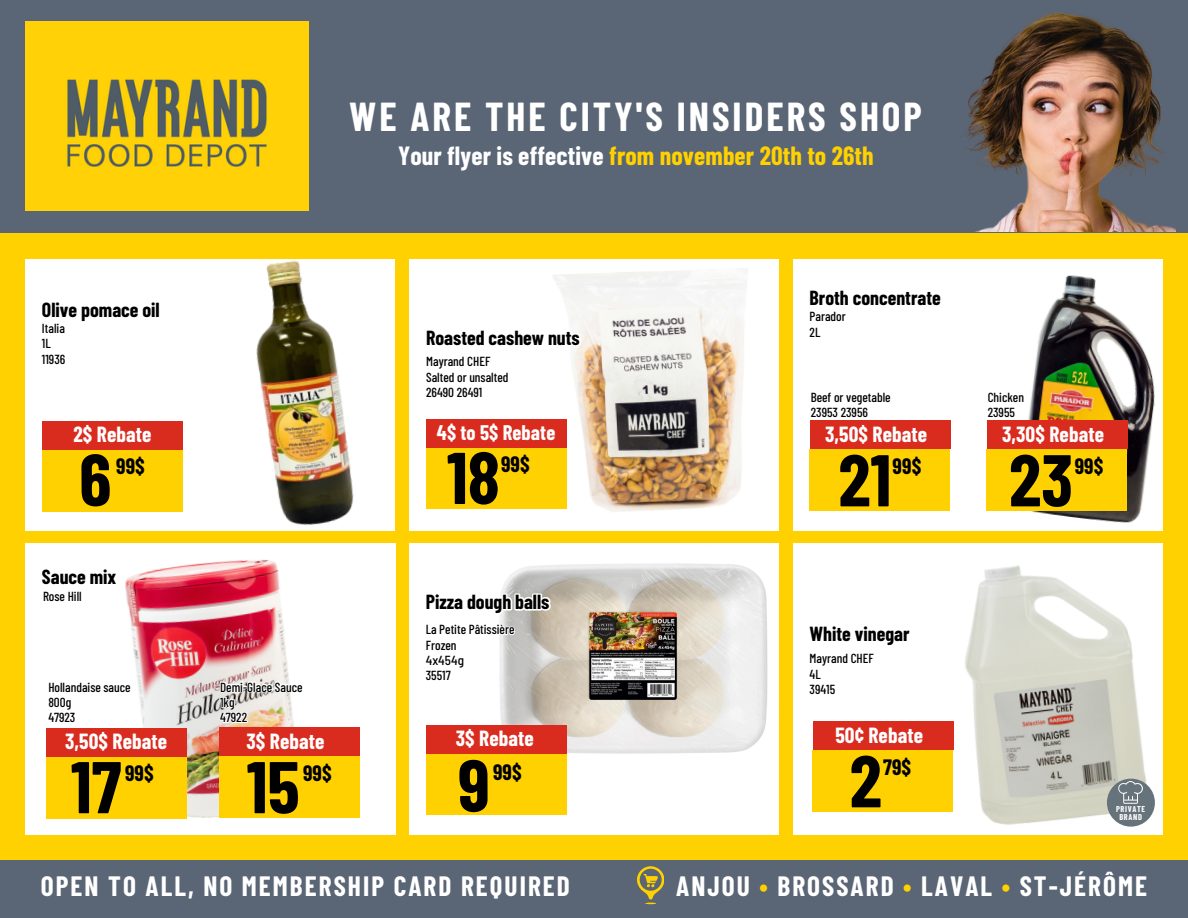
<style>
.page{position:relative;width:1188px;height:918px;background:#ffd100}
.page>*{position:absolute;margin:0;border:0;box-sizing:border-box;transform-origin:0 0}
.t1{font:700 73.05px "Barlow Condensed";color:#000}
.t2{font:700 39.45px "Barlow Condensed";letter-spacing:.075em;color:#fff}
.t3{font:700 27.3px "Barlow Condensed";letter-spacing:.075em;color:#fff}
.t4{font:700 25.65px "Barlow Condensed";letter-spacing:.005em;color:#ffd100}
.t5{font:700 21.75px "Barlow Condensed";letter-spacing:.005em;color:#000}
.t6{font:700 21.45px "Barlow Condensed";letter-spacing:.005em;color:#fff}
.t7{font:700 20.7px "Barlow Condensed";letter-spacing:.005em;color:#fff}
.t8{font:700 19.95px "Barlow Condensed";color:#000}
.t9{font:500 13.05px/15.3px "Barlow Condensed";color:#000}
.t10{font:500 semi-condensed 13.05px "Barlow";color:#000}
.t11{font:700 8.25px/7.9px "Barlow Condensed";letter-spacing:.08em;color:#fff;text-align:center}
.s1{color:#fff}
.s2{color:#ffd100}
</style>
<div class="page">
<div style="left:793px;top:259px;width:369px;height:272px;background:#fff"></div>
<img style="left:986px;top:259px;width:177px;height:272px">
<div style="left:0;top:0;width:1188px;height:232px;background:#5a6675"></div>
<div style="left:409px;top:543px;width:370px;height:292px;background:#fff"></div>
<div style="left:25px;top:259px;width:370px;height:272px;background:#fff"></div>
<div style="left:0;top:861px;width:1188px;height:57px;background:#5a6675"></div>
<div style="left:25px;top:22px;width:284px;height:189px;background:#ffd106"></div>
<img style="left:966px;top:13px;width:209px;height:219px">
<div style="left:25px;top:543px;width:370px;height:292px;background:#fff"></div>
<div style="left:793px;top:543px;width:370px;height:292px;background:#fff"></div>
<img style="left:141px;top:260px;width:255px;height:295px">
<img style="left:499px;top:563px;width:269px;height:222px">
<div style="left:426px;top:753px;width:140px;height:62px;background:#ffd100"></div>
<div style="left:810px;top:449px;width:140px;height:62px;background:#ffd100"></div>
<div style="left:810px;top:421px;width:140px;height:28px;background:#da2b1f"></div>
<div style="left:409px;top:259px;width:369px;height:272px;background:#fff"></div>
<img style="left:929px;top:565px;width:226px;height:261px">
<div style="left:42px;top:450px;width:141px;height:61px;background:#ffd100"></div>
<div style="left:42px;top:421px;width:141px;height:29px;background:#da2b1f"></div>
<div style="left:426px;top:725px;width:141px;height:28px;background:#da2b1f"></div>
<div style="left:987px;top:449px;width:140px;height:62px;background:#ffd100"></div>
<div style="left:987px;top:421px;width:140px;height:28px;background:#da2b1f"></div>
<img style="left:105px;top:534px;width:210px;height:285px">
<div style="left:46px;top:757px;width:140px;height:62px;background:#ffd100"></div>
<div style="left:46px;top:729px;width:141px;height:28px;background:#da2b1f"></div>
<div style="left:219px;top:756px;width:141px;height:62px;background:#ffd100"></div>
<div style="left:219px;top:728px;width:141px;height:28px;background:#da2b1f"></div>
<div style="left:813px;top:750px;width:140px;height:62px;background:#ffd100"></div>
<div style="left:813px;top:722px;width:141px;height:28px;background:#da2b1f"></div>
<img style="left:34px;top:38px;width:266px;height:156px">
<svg style="left:637px;top:866px;width:27px;height:38px"></svg>
<div style="left:1107px;top:779px;width:48px;height:48px;background:#67737a;border-radius:50%"></div>
<svg style="left:1118px;top:781px;width:25px;height:23px"></svg>
<img style="left:553px;top:266px;width:226px;height:265px">
<div style="left:426px;top:447px;width:141px;height:62px;background:#ffd100"></div>
<div style="left:426px;top:419px;width:141px;height:28px;background:#da2b1f"></div>
<p class="t2" style="left:349px;top:91px;width:574px">WE ARE THE CITY'S INSIDERS SHOP</p>
<h4 class="t8" style="left:42px;top:297px;width:119px">Olive pomace oil</h4>
<p class="t9" style="left:42px;top:320px;width:25px">Italia<br>1L<br>11936</p>
<p class="t6" style="left:73px;top:421px;width:80px">2$ Rebate</p>
<h4 class="t1" style="left:79px;top:433px;width:34px">6</h4>
<h4 class="t5" style="left:116px;top:452px;width:30px">99$</h4>
<p class="t8" style="left:42px;top:564px;width:76px">Sauce mix</p>
<h4 class="t9" style="left:43px;top:588px;width:40px">Rose Hill</h4>
<p class="t9" style="left:48px;top:679px;width:84px">Hollandaise sauce<br>800g<br>47923</p>
<p class="t6" style="left:65px;top:727px;width:103px">3,50$ Rebate</p>
<h4 class="t1" style="left:71px;top:740px;width:52px">17</h4>
<h4 class="t5" style="left:125px;top:759px;width:30px">99$</h4>
<p class="t9" style="left:220px;top:679px;width:84px">Demi-Glace Sauce</p>
<h4 class="t9" style="left:220px;top:694px;width:16px">1kg</h4>
<h4 class="t9" style="left:220px;top:709px;width:29px">47922</h4>
<p class="t6" style="left:246px;top:727px;width:80px">3$ Rebate</p>
<p class="t1" style="left:247px;top:740px;width:54px">15</p>
<p class="t5" style="left:303px;top:759px;width:30px">99$</p>
<p class="t4" style="left:398px;top:139px;width:477px"><span class="s1">Your flyer is effective</span> from november 20th to 26th</p>
<h3 class="t8" style="left:426px;top:325px;width:155px">Roasted cashew nuts</h3>
<p class="t9" style="left:426px;top:353px;width:66px">Mayrand CHEF</p>
<h4 class="t9" style="left:426px;top:369px;width:84px">Salted or unsalted</h4>
<h4 class="t9" style="left:426px;top:384px;width:58px">26490 26491</h4>
<p class="t7" style="left:437px;top:419px;width:120px">4$ to 5$ Rebate</p>
<p class="t1" style="left:447px;top:431px;width:54px">18</p>
<p class="t5" style="left:501px;top:450px;width:30px">99$</p>
<h4 class="t8" style="left:426px;top:589px;width:125px">Pizza dough balls</h4>
<p class="t9" style="left:426px;top:621px;width:90px">La Petite Pâtissière</p>
<h4 class="t9" style="left:426px;top:637px;width:32px">Frozen</h4>
<p class="t10" style="left:426px;top:652px;width:40px">4x454g</p>
<h4 class="t9" style="left:426px;top:667px;width:26px">35517</h4>
<p class="t6" style="left:456px;top:724px;width:80px">3$ Rebate</p>
<p class="t1" style="left:458px;top:739px;width:33px">9</p>
<p class="t5" style="left:493px;top:758px;width:30px">99$</p>
<p class="t8" style="left:810px;top:285px;width:133px">Broth concentrate</p>
<p class="t9" style="left:810px;top:308px;width:38px">Parador</p>
<p class="t9" style="left:810px;top:324px;width:12px">2L</p>
<p class="t9" style="left:811px;top:389px;width:81px">Beef or vegetable</p>
<p class="t9" style="left:811px;top:404px;width:59px">23953 23956</p>
<p class="t6" style="left:825px;top:420px;width:103px">3,50$ Rebate</p>
<p class="t1" style="left:839px;top:433px;width:54px">21</p>
<p class="t5" style="left:893px;top:452px;width:30px">99$</p>
<p class="t9" style="left:988px;top:389px;width:38px">Chicken</p>
<p class="t9" style="left:988px;top:404px;width:29px">23955</p>
<h5 class="t6" style="left:1002px;top:420px;width:103px">3,30$ Rebate</h5>
<p class="t1" style="left:1009px;top:433px;width:65px">23</p>
<h4 class="t5" style="left:1075px;top:452px;width:30px">99$</h4>
<p class="t8" style="left:810px;top:621px;width:102px">White vinegar</p>
<h1 class="t9" style="left:810px;top:650px;width:66px">Mayrand CHEF</h1>
<h3 class="t9" style="left:810px;top:666px;width:13px">4L</h3>
<p class="t9" style="left:810px;top:681px;width:27px">39415</p>
<h4 class="t6" style="left:835px;top:721px;width:89px">50¢ Rebate</h4>
<p class="t1" style="left:850px;top:734px;width:34px">2</p>
<p class="t5" style="left:883px;top:753px;width:30px">79$</p>
<p class="t11" style="left:1116px;top:805px;width:31px">PRIVATE<br>BRAND</p>
<h4 class="t3" style="left:41px;top:868px;width:531px">OPEN TO ALL, NO MEMBERSHIP CARD REQUIRED</h4>
<p class="t3" style="left:676px;top:869px;width:472px">ANJOU <span class="s2">•</span> BROSSARD <span class="s2">•</span> LAVAL <span class="s2">•</span> ST-JÉRÔME</p>
</div>
